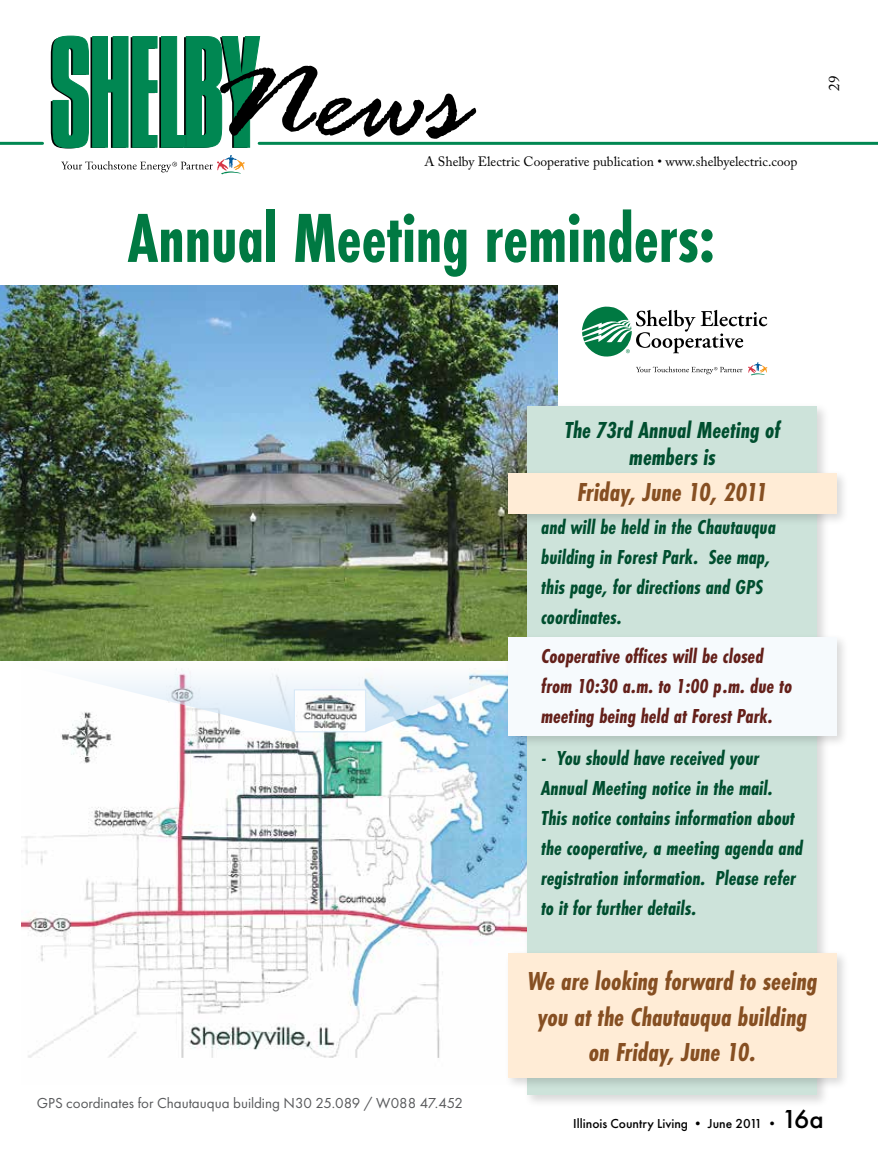
<style>
.page{position:relative;width:878px;height:1161px;background:#fff}
.page>*{position:absolute;margin:0;border:0;box-sizing:border-box;transform-origin:0 0}
.t1{font:700 72px "Futura PT Cond";color:#007942;scale:.93 1}
.t2{font:italic 700 27px/35.4px "Futura PT Cond";color:#864f22;text-align:center}
.t3{font:italic 700 24px/27px "Futura PT Cond";color:#004e2f;text-align:center}
.t4{font:italic 700 21px/30px "Futura PT Cond";color:#004e2f}
.t5{font:italic 700 21px/30px "Futura PT Cond";color:#64201a}
.t6{font:15px "Futura PT";color:#58595b}
.t7{font:15px "Adobe Caslon Pro";color:#000}
.t8{font:13.5px "Adobe Caslon Pro";color:#000}
.t9{font:500 13.5px "Futura PT";color:#000}
.s1{font-size:27px}
</style>
<div class="page">
<img style="left:21px;top:732px;width:502px;height:326px">
<div style="left:290px;top:686px;width:88px;height:59px;background:#000;opacity:.15"></div>
<svg style="left:1px;top:660px;width:503px;height:72px"></svg>
<hr style="left:0;top:142px;width:42px;height:3px;background:#008752">
<hr style="left:259px;top:142px;width:619px;height:3px;background:#008752">
<svg style="left:61px;top:155px;width:183px;height:19px"></svg>
<svg style="left:51px;top:36px;width:425px;height:112px"></svg>
<img style="left:0;top:286px;width:557px;height:374px">
<div style="left:523px;top:403px;width:307px;height:705px;background:#000;opacity:.15"></div>
<div style="left:527px;top:407px;width:290px;height:688px;background:#cde3da"></div>
<div style="left:504px;top:949px;width:345px;height:141px;background:#000;opacity:.15"></div>
<div style="left:508px;top:953px;width:328px;height:125px;background:#ffecd6"></div>
<div style="left:504px;top:633px;width:345px;height:115px;background:#000;opacity:.15"></div>
<div style="left:508px;top:637px;width:328px;height:99px;background:#f6fafd"></div>
<div style="left:504px;top:469px;width:345px;height:57px;background:#000;opacity:.15"></div>
<div style="left:508px;top:473px;width:328px;height:41px;background:#ffecd6"></div>
<svg style="left:582px;top:306px;width:185px;height:69px"></svg>
<p class="t8" style="left:424px;top:154px;width:374px">A Shelby Electric Cooperative publication • www.shelbyelectric.coop</p>
<h1 class="t1" style="left:127px;top:196px;width:633px">Annual Meeting reminders:</h1>
<p class="t7" style="left:825px;top:91px;width:16px;rotate:-90deg">29</p>
<p class="t3" style="left:564px;top:417px;width:217px">The 73rd Annual Meeting of members is</p>
<p class="t2" style="left:577px;top:475px;width:192px">Friday, June 10, 2011</p>
<p class="t4" style="left:541px;top:512px;width:236px">and will be held in the Chautauqua building in Forest Park. See map, this page, for directions and GPS coordinates.</p>
<p class="t5" style="left:541px;top:641px;width:252px">Cooperative offices will be closed from 10:30 a.m. to 1:00 p.m. due to meeting being held at Forest Park.</p>
<p class="t4" style="left:541px;top:743px;width:263px">- You should have received your Annual Meeting notice in the mail.<br>This notice contains information about the cooperative, a meeting agenda and registration information. Please refer to it for further details.</p>
<p class="t2" style="left:527px;top:964px;width:292px">We are looking forward to seeing you at the Chautauqua building on Friday, June 10.</p>
<p class="t6" style="left:37px;top:1094px;width:428px">GPS coordinates for Chautauqua building N30 25.089 / W088 47.452</p>
<p class="t9" style="left:573px;top:1116px;width:252px">Illinois Country Living • June 2011 • <span class="s1">16a</span></p>
</div>
